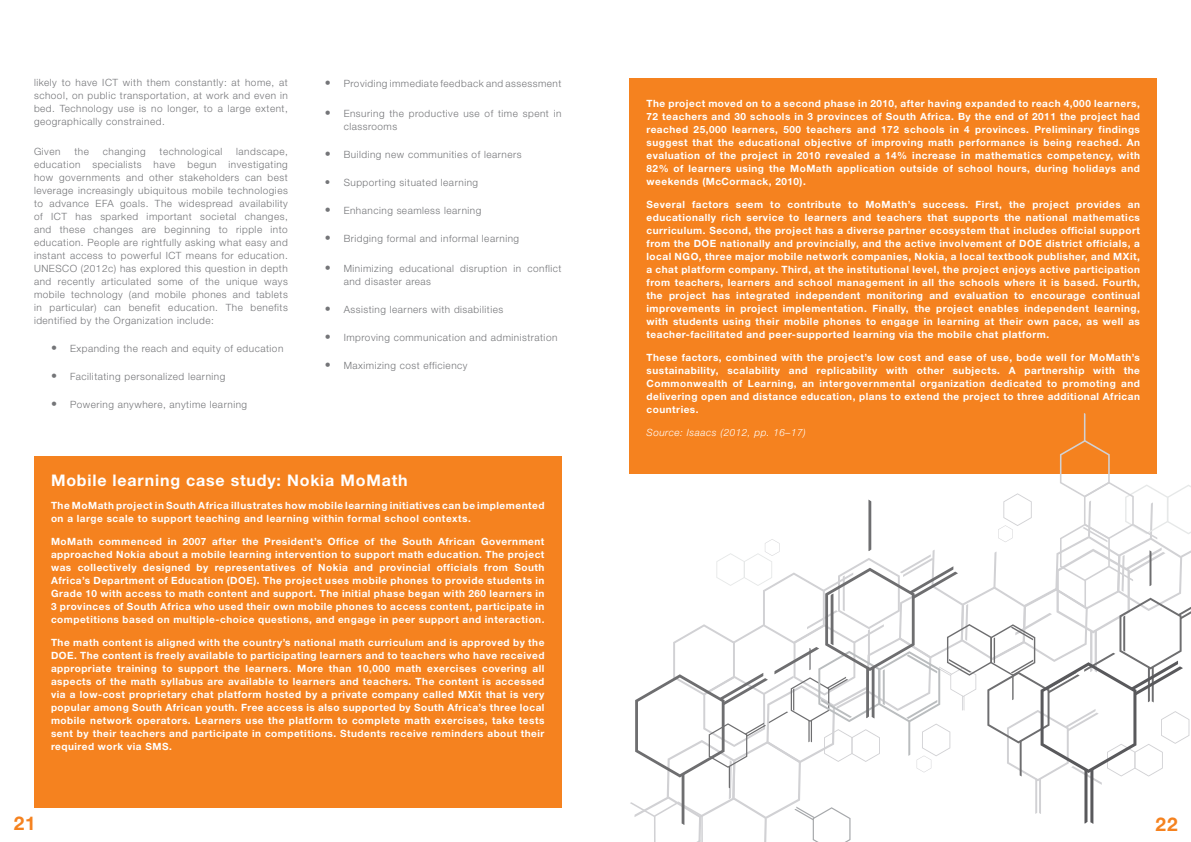
<style>
.page{position:relative;width:1191px;height:842px;background:#fff}
.page>*{position:absolute;margin:0;border:0;box-sizing:border-box;transform-origin:0 0}
.t1{font:700 19px "Helvetica Neue LT Std";color:#f5821f}
.t2{font:700 16px "Helvetica Neue LT Std";letter-spacing:.05em;color:#fff}
.t3{font:700 10px/13px "Helvetica Neue LT Std";letter-spacing:.05em;color:#fff;text-align:justify}
.t4{font:300 10px/13px "Helvetica Neue LT Std";letter-spacing:.05em;color:#747578;text-align:justify}
.t5{font:italic 300 10px "Helvetica Neue LT Std";letter-spacing:.05em;color:#fff}
.s1{font-size:12px}
.s2{font-size:11px}
</style>
<div class="page">
<div style="left:34px;top:456px;width:527px;height:352px;background:#f5821f"></div>
<div style="left:629px;top:78px;width:528px;height:395px;background:#f5821f"></div>
<svg style="left:630px;top:413px;width:561px;height:429px"></svg>
<p class="t4" style="left:34px;top:75px;width:255px">likely to have ICT with them constantly: at home, at school, on public transportation, at work and even in bed. Technology use is no longer, to a large extent, geographically constrained.</p>
<p class="t4" style="left:34px;top:144px;width:28px">Given</p>
<p class="t4" style="left:74px;top:144px;width:16px">the</p>
<p class="t4" style="left:103px;top:144px;width:44px">changing</p>
<p class="t4" style="left:160px;top:144px;width:64px">technological</p>
<p class="t4" style="left:34px;top:144px;width:255px;text-indent:202px">landscape, education specialists have begun investigating how governments and other stakeholders can best leverage increasingly ubiquitous mobile technologies to advance EFA goals. The widespread availability of ICT has sparked important societal changes, and these changes are beginning to ripple into education. People are rightfully asking what easy and instant access to powerful ICT means for education.<br>UNESCO (2012c) has explored this question in depth and recently articulated some of the unique ways mobile technology (and mobile phones and tablets in particular) can benefit education. The benefits identified by the Organization include:</p>
<p class="t4" style="left:51px;top:341px;width:234px"><span class="s1">•</span> Expanding the reach and equity of education</p>
<p class="t4" style="left:51px;top:369px;width:176px"><span class="s1">•</span> Facilitating personalized learning</p>
<p class="t4" style="left:51px;top:397px;width:198px"><span class="s1">•</span> Powering anywhere, anytime learning</p>
<p class="t4" style="left:325px;top:77px;width:238px"><span class="s1">•</span> Providing immediate feedback and assessment</p>
<p class="t4" style="left:344px;top:107px;width:219px;text-indent:-19px"><span class="s1">•</span> Ensuring the productive use of time spent in classrooms</p>
<p class="t4" style="left:325px;top:148px;width:198px"><span class="s1">•</span> Building new communities of learners</p>
<p class="t4" style="left:325px;top:176px;width:155px"><span class="s2">•</span> Supporting situated learning</p>
<p class="t4" style="left:325px;top:204px;width:158px"><span class="s1">•</span> Enhancing seamless learning</p>
<p class="t4" style="left:325px;top:232px;width:196px"><span class="s1">•</span> Bridging formal and informal learning</p>
<p class="t4" style="left:344px;top:262px;width:219px;text-indent:-19px"><span class="s1">•</span> Minimizing educational disruption in conflict and disaster areas</p>
<p class="t4" style="left:325px;top:303px;width:180px"><span class="s1">•</span> Assisting learners with disabilities</p>
<p class="t4" style="left:325px;top:331px;width:234px"><span class="s1">•</span> Improving communication and administration</p>
<p class="t4" style="left:325px;top:359px;width:144px"><span class="s1">•</span> Maximizing cost efficiency</p>
<h2 class="t2" style="left:51px;top:470px;width:358px">Mobile learning case study: Nokia MoMath</h2>
<p class="t3" style="left:51px;top:498px;width:495px">The MoMath project in South Africa illustrates how mobile learning initiatives can be implemented on a large scale to support teaching and learning within formal school contexts.</p>
<p class="t3" style="left:51px;top:534px;width:495px">MoMath commenced in 2007 after the President’s Office of the South African Government approached Nokia about a mobile learning intervention to support math education. The project was collectively designed by representatives of Nokia and provincial officials from South Africa’s Department of Education (DOE). The project uses mobile phones to provide students in Grade 10 with access to math content and support. The initial phase began with 260 learners in 3 provinces of South Africa who used their own mobile phones to access content, participate in competitions based on multiple-choice questions, and engage in peer support and interaction.</p>
<p class="t3" style="left:51px;top:635px;width:495px">The math content is aligned with the country’s national math curriculum and is approved by the DOE. The content is freely available to participating learners and to teachers who have received appropriate training to support the learners. More than 10,000 math exercises covering all aspects of the math syllabus are available to learners and teachers. The content is accessed via a low-cost proprietary chat platform hosted by a private company called MXit that is very popular among South African youth. Free access is also supported by South Africa’s three local mobile network operators. Learners use the platform to complete math exercises, take tests sent by their teachers and participate in competitions. Students receive reminders about their required work via SMS.</p>
<p class="t3" style="left:646px;top:97px;width:495px">The project moved on to a second phase in 2010, after having expanded to reach 4,000 learners, 72 teachers and 30 schools in 3 provinces of South Africa. By the end of 2011 the project had reached 25,000 learners, 500 teachers and 172 schools in 4 provinces. Preliminary findings suggest that the educational objective of improving math performance is being reached. An evaluation of the project in 2010 revealed a 14% increase in mathematics competency, with 82% of learners using the MoMath application outside of school hours, during holidays and weekends (McCormack, 2010).</p>
<p class="t3" style="left:646px;top:198px;width:495px">Several factors seem to contribute to MoMath’s success. First, the project provides an educationally rich service to learners and teachers that supports the national mathematics curriculum. Second, the project has a diverse partner ecosystem that includes official support from the DOE nationally and provincially, and the active involvement of DOE district officials, a local NGO, three major mobile network companies, Nokia, a local textbook publisher, and MXit, a chat platform company. Third, at the institutional level, the project enjoys active participation from teachers, learners and school management in all the schools where it is based. Fourth, the project has integrated independent monitoring and evaluation to encourage continual improvements in project implementation. Finally, the project enables independent learning, with students using their mobile phones to engage in learning at their own pace, as well as teacher-facilitated and peer-supported learning via the mobile chat platform.</p>
<p class="t3" style="left:646px;top:351px;width:495px">These factors, combined with the project’s low cost and ease of use, bode well for MoMath’s sustainability, scalability and replicability with other subjects. A partnership with the Commonwealth of Learning, an intergovernmental organization dedicated to promoting and delivering open and distance education, plans to extend the project to three additional African countries.</p>
<p class="t5" style="left:646px;top:427px;width:161px">Source: Isaacs (2012, pp. 16–17)</p>
<h1 class="t1" style="left:14px;top:812px;width:24px">21</h1>
<h1 class="t1" style="left:1155px;top:812px;width:24px">22</h1>
</div>
